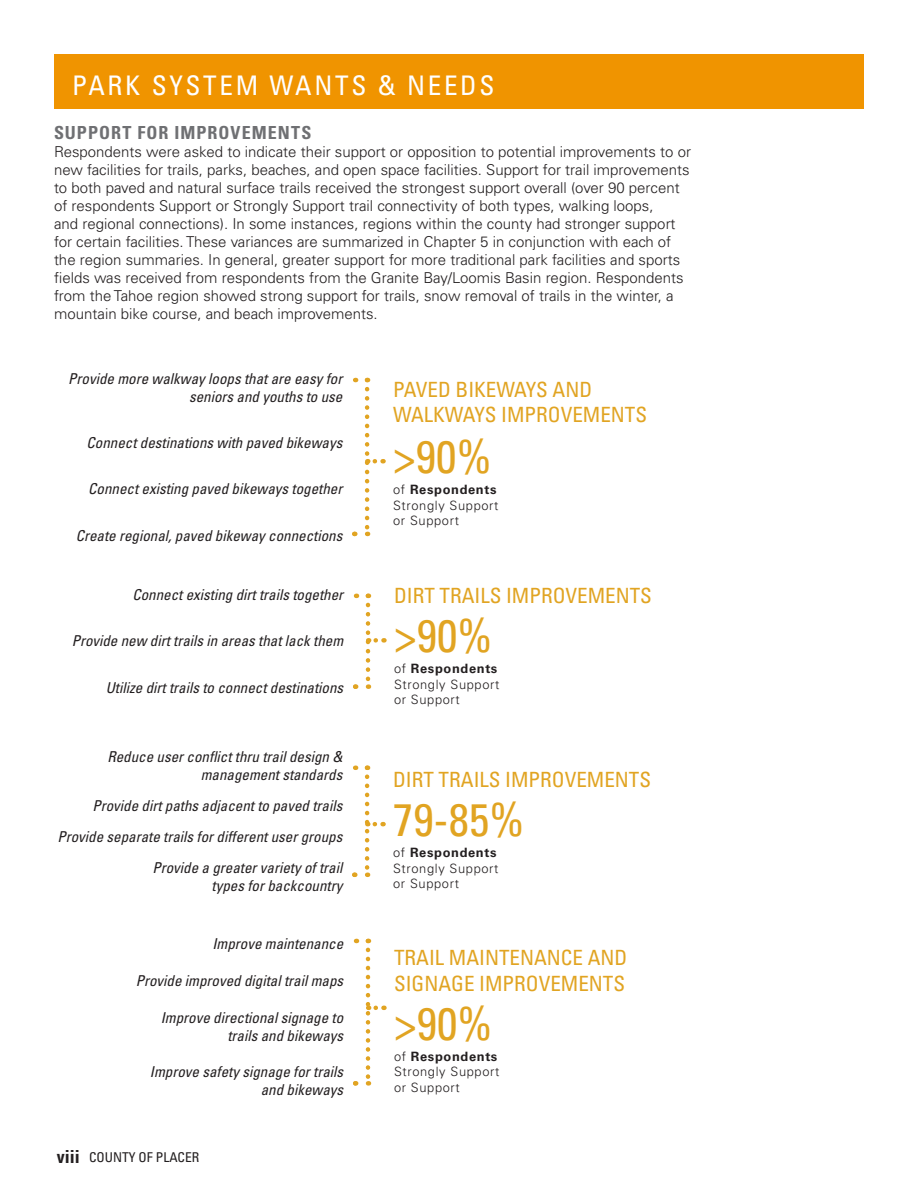
<style>
.page{position:relative;width:918px;height:1188px;background:#fff}
.page>*{position:absolute;margin:0;border:0;box-sizing:border-box;transform-origin:0 0}
.PC_Heading_1{font:condensed 45.6px "Univers";color:#e1a422}
.t1{font:condensed 27px "Univers";letter-spacing:.1em;color:#fff}
.PC_Heading_1-2{font:condensed 21px/25.5px "Univers";color:#e1a422}
.PC_subhead_1__use{font:700 condensed 18px "Univers";letter-spacing:.055em;color:#6f7073}
.PC_Body_Text_2{font:300 15px/18px "Univers";color:#231f20}
.PC_Body_Text_2-2{font:italic condensed 15px/18px "Univers";color:#231f20;text-align:right}
.t2{font:condensed 13.5px "Univers";color:#231f20}
.PC_Body_Text_2-3{font:300 12.9px/15.5px "Univers";letter-spacing:.05em;color:#231f20}
.s1{font-family:"Univers CE";font-weight:700}
.s2{font-weight:700;font-size:18px}
</style>
<div class="page">
<div style="left:54px;top:54px;width:810px;height:55px;background:#f09400"></div>
<svg style="left:355px;top:378px;width:13px;height:4px"></svg>
<svg style="left:354px;top:389px;width:21px;height:147px"></svg>
<svg style="left:356px;top:594px;width:13px;height:4px"></svg>
<svg style="left:355px;top:605px;width:21px;height:84px"></svg>
<svg style="left:355px;top:766px;width:13px;height:4px"></svg>
<svg style="left:354px;top:777px;width:21px;height:100px"></svg>
<svg style="left:356px;top:939px;width:13px;height:4px"></svg>
<svg style="left:355px;top:950px;width:21px;height:136px"></svg>
<h2 class="t1" style="left:72px;top:68px;width:424px">PARK SYSTEM WANTS &amp; NEEDS</h2>
<p class="PC_subhead_1__use" style="left:54px;top:121px;width:259px">SUPPORT FOR IMPROVEMENTS</p>
<p class="PC_Body_Text_2" style="left:54px;top:142px;width:639px">Respondents were asked to indicate their support or opposition to potential improvements to or new facilities for trails, parks, beaches, and open space facilities. Support for trail improvements to both paved and natural surface trails received the strongest support overall (over 90 percent of respondents Support or Strongly Support trail connectivity of both types, walking loops,<br>and regional connections). In some instances, regions within the county had stronger support for certain facilities. These variances are summarized in Chapter 5 in conjunction with each of the region summaries. In general, greater support for more traditional park facilities and sports fields was received from respondents from the Granite Bay/Loomis Basin region. Respondents from the Tahoe region showed strong support for trails, snow removal of trails in the winter, a mountain bike course, and beach improvements.</p>
<p class="PC_Body_Text_2-2" style="left:68px;top:369px;width:276px">Provide more walkway loops that are easy for seniors and youths to use</p>
<p class="PC_Body_Text_2-2" style="left:87px;top:434px;width:257px">Connect destinations with paved bikeways</p>
<p class="PC_Body_Text_2-2" style="left:88px;top:480px;width:256px">Connect existing paved bikeways together</p>
<p class="PC_Body_Text_2-3" style="left:393px;top:482px;width:107px">of <span class="s1">Respondents<br></span>Strongly Support or Support</p>
<p class="PC_Heading_1-2" style="left:393px;top:376px;width:255px">PAVED BIKEWAYS AND<br>WALKWAYS IMPROVEMENTS</p>
<p class="PC_Heading_1" style="left:393px;top:428px;width:100px">&gt;90%</p>
<p class="PC_Body_Text_2-2" style="left:76px;top:526px;width:268px">Create regional, paved bikeway connections</p>
<p class="PC_Body_Text_2-2" style="left:132px;top:585px;width:212px">Connect existing dirt trails together</p>
<p class="PC_Body_Text_2-2" style="left:72px;top:632px;width:273px">Provide new dirt trails in areas that lack them</p>
<p class="PC_Body_Text_2-2" style="left:106px;top:679px;width:239px">Utilize dirt trails to connect destinations</p>
<p class="PC_Body_Text_2-2" style="left:107px;top:747px;width:236px">Reduce user conflict thru trail design &amp; management standards</p>
<p class="PC_Body_Text_2-2" style="left:92px;top:796px;width:251px">Provide dirt paths adjacent to paved trails</p>
<p class="PC_Body_Text_2-2" style="left:57px;top:827px;width:286px">Provide separate trails for different user groups</p>
<p class="PC_Body_Text_2-2" style="left:152px;top:858px;width:191px">Provide a greater variety of trail types for backcountry</p>
<p class="PC_Body_Text_2-2" style="left:212px;top:934px;width:132px">Improve maintenance</p>
<p class="PC_Body_Text_2-2" style="left:136px;top:971px;width:209px">Provide improved digital trail maps</p>
<p class="PC_Body_Text_2-2" style="left:161px;top:1008px;width:184px">Improve directional signage to trails and bikeways</p>
<p class="PC_Body_Text_2-2" style="left:150px;top:1063px;width:195px">Improve safety signage for trails and bikeways</p>
<p class="t2" style="left:57px;top:1149px;width:144px"><span class="s2">viii</span> COUNTY OF PLACER</p>
<p class="PC_Heading_1-2" style="left:394px;top:583px;width:259px">DIRT TRAILS IMPROVEMENTS</p>
<p class="PC_Heading_1" style="left:394px;top:607px;width:100px">&gt;90%</p>
<p class="PC_Body_Text_2-3" style="left:394px;top:661px;width:107px">of <span class="s1">Respondents<br></span>Strongly Support or Support</p>
<p class="PC_Heading_1-2" style="left:393px;top:766px;width:259px">DIRT TRAILS IMPROVEMENTS</p>
<p class="PC_Heading_1" style="left:393px;top:791px;width:133px">79-85%</p>
<p class="PC_Body_Text_2-3" style="left:393px;top:845px;width:107px">of <span class="s1">Respondents<br></span>Strongly Support or Support</p>
<p class="PC_Heading_1-2" style="left:394px;top:945px;width:235px">TRAIL MAINTENANCE AND<br>SIGNAGE IMPROVEMENTS</p>
<p class="PC_Heading_1" style="left:394px;top:995px;width:100px">&gt;90%</p>
<p class="PC_Body_Text_2-3" style="left:394px;top:1049px;width:107px">of <span class="s1">Respondents<br></span>Strongly Support or Support</p>
</div>
